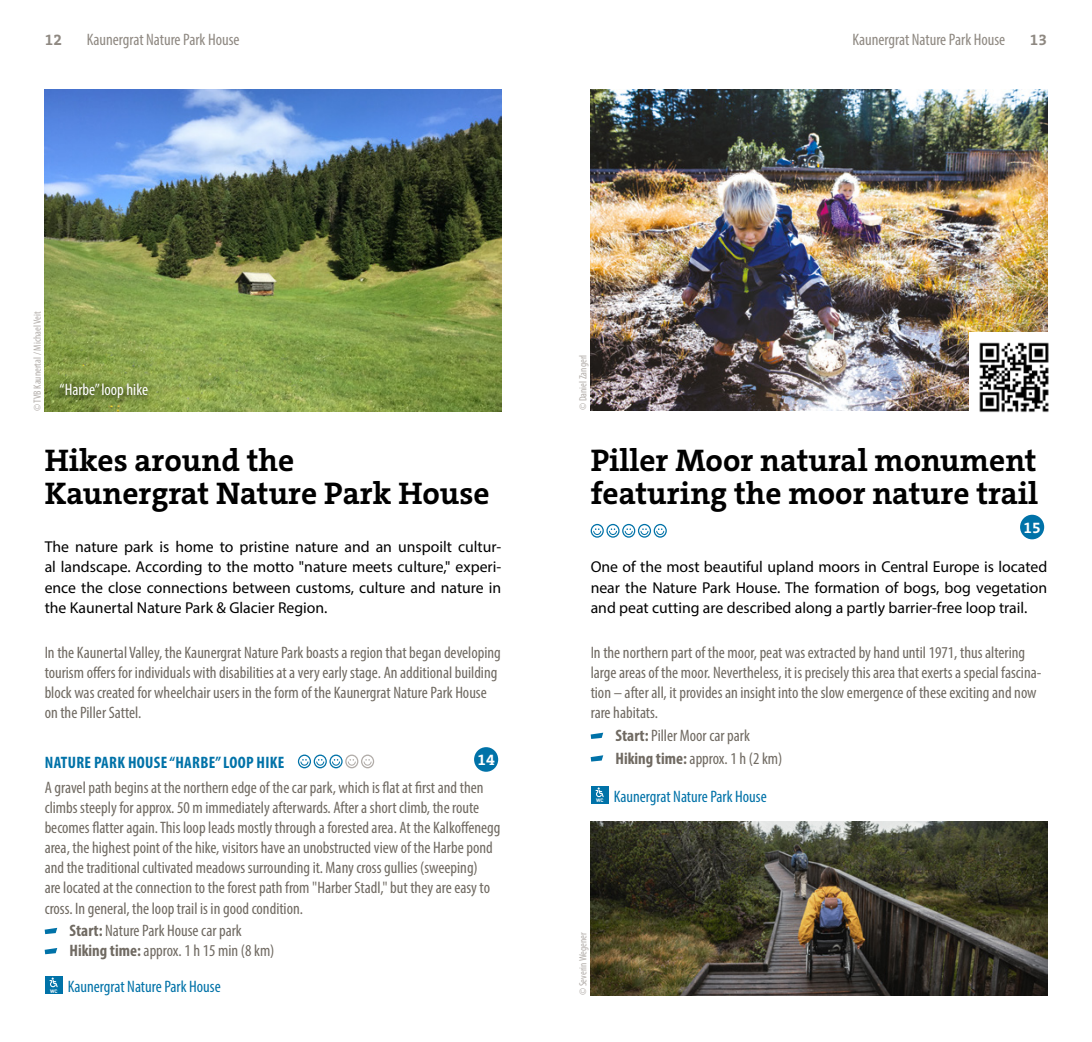
<style>
.page{position:relative;width:1092px;height:1042px;background:#fff}
.page>*{position:absolute;margin:0;border:0;box-sizing:border-box;transform-origin:0 0}
.t1{font:700 31.5px/33.2px "The Serif C5";color:#000}
.t2{font:condensed 16.62px/20.1px "Myriad Pro";color:#706a62}
.t3{font:condensed 16.62px "Myriad Pro";color:#0072a8}
.t4{font:condensed 16.62px "Myriad Pro";color:#8f8982}
.t5{font:700 condensed 16.62px "Myriad Pro";letter-spacing:.02em;color:#0072a8}
.t6{font:condensed 16.62px "Myriad Pro";color:#fff}
.t7{font:15.75px/20.1px "Myriad Pro";color:#000;text-align:justify}
.t8{font:700 15.75px "The Serif C5";color:#fff}
.t9{font:700 15.75px "The Serif C5";color:#8f8982}
.t10{font:condensed 10.5px "Myriad Pro";color:#b1aca8}
.t11{font:700 4.9px "DIN Pro";color:#fff}
.s1{font-weight:700}
</style>
<div class="page">
<img style="left:45px;top:89px;width:456px;height:322px">
<img style="left:590px;top:89px;width:457px;height:321px">
<div style="left:45px;top:976px;width:18px;height:18px;background:#0072a8"></div>
<svg style="left:50px;top:977px;width:8px;height:10px"></svg>
<svg style="left:590px;top:524px;width:76px;height:14px"></svg>
<div style="left:1019px;top:515px;width:25px;height:24px;background:#0072a8;border-radius:50%"></div>
<svg style="left:298px;top:754px;width:76px;height:14px"></svg>
<div style="left:474px;top:747px;width:24px;height:25px;background:#0072a8;border-radius:50%"></div>
<svg style="left:45px;top:928px;width:12px;height:6px"></svg>
<svg style="left:45px;top:948px;width:12px;height:6px"></svg>
<div style="left:590px;top:786px;width:18px;height:18px;background:#0072a8"></div>
<svg style="left:595px;top:787px;width:8px;height:10px"></svg>
<svg style="left:590px;top:732px;width:13px;height:7px"></svg>
<svg style="left:590px;top:755px;width:13px;height:6px"></svg>
<div style="left:51px;top:375px;width:106px;height:34px;background:#000;opacity:.79"></div>
<img style="left:969px;top:332px;width:80px;height:81px">
<img style="left:590px;top:821px;width:457px;height:174px">
<p class="t4" style="left:87px;top:29px;width:154px">Kaunergrat Nature Park House</p>
<p class="t4" style="left:852px;top:29px;width:154px">Kaunergrat Nature Park House</p>
<p class="t9" style="left:45px;top:29px;width:19px">12</p>
<p class="t9" style="left:1029px;top:29px;width:19px">13</p>
<p class="t10" style="left:31px;top:411px;width:101px;rotate:-90deg">© TVB Kaunertal / Michael Veit</p>
<p class="t6" style="left:60px;top:380px;width:90px">“Harbe” loop hike</p>
<h1 class="t1" style="left:45px;top:444px;width:446px">Hikes around the<br>Kaunergrat Nature Park House</h1>
<p class="t7" style="left:45px;top:537px;width:458px">The nature park is home to pristine nature and an unspoilt cultur&shy;al landscape. According to the motto "nature meets culture," experi&shy;ence the close connections between customs, culture and nature in the Kaunertal Nature Park &amp; Glacier Region.</p>
<p class="t2" style="left:45px;top:642px;width:457px">In the Kaunertal Valley, the Kaunergrat Nature Park boasts a region that began developing tourism offers for individuals with disabilities at a very early stage. An additional building block was created for wheelchair users in the form of the Kaunergrat Nature Park House on the Piller Sattel.</p>
<p class="t5" style="left:45px;top:752px;width:241px">NATURE PARK HOUSE “HARBE” LOOP HIKE</p>
<p class="t8" style="left:477px;top:750px;width:19px">14</p>
<p class="t2" style="left:45px;top:777px;width:457px">A gravel path begins at the northern edge of the car park, which is flat at first and then climbs steeply for approx. 50 m immediately afterwards. After a short climb, the route becomes flatter again. This loop leads mostly through a forested area. At the Kalkoffenegg area, the highest point of the hike, visitors have an unobstructed view of the Harbe pond and the traditional cultivated meadows surrounding it. Many cross gullies (sweeping)<br>are located at the connection to the forest path from "Harber Stadl," but they are easy to cross. In general, the loop trail is in good condition.</p>
<p class="t2" style="left:69px;top:920px;width:206px"><span class="s1">Start:</span> Nature Park House car park<br><span class="s1">Hiking time:</span> approx. 1 h 15 min (8 km)</p>
<p class="t11" style="left:50px;top:987px;width:9px">WC</p>
<p class="t3" style="left:68px;top:976px;width:154px">Kaunergrat Nature Park House</p>
<p class="t10" style="left:576px;top:410px;width:57px;rotate:-90deg">© Daniel Zangerl</p>
<h1 class="t1" style="left:590px;top:444px;width:449px">Piller Moor natural monument featuring the moor nature trail</h1>
<p class="t8" style="left:1023px;top:517px;width:19px">15</p>
<p class="t7" style="left:590px;top:557px;width:458px">One of the most beautiful upland moors in Central Europe is located near the Nature Park House. The formation of bogs, bog vegetation and peat cutting are described along a partly barrier-free loop trail.</p>
<p class="t2" style="left:590px;top:642px;width:452px">In the northern part of the moor, peat was extracted by hand until 1971, thus altering large areas of the moor. Nevertheless, it is precisely this area that exerts a special fascina&shy;tion – after all, it provides an insight into the slow emergence of these exciting and now rare habitats.</p>
<p class="t2" style="left:615px;top:724px;width:168px;line-height:22.6px"><span class="s1">Start:</span> Piller Moor car park<br><span class="s1">Hiking time:</span> approx. 1 h (2 km)</p>
<p class="t11" style="left:596px;top:797px;width:9px">WC</p>
<p class="t3" style="left:613px;top:786px;width:154px">Kaunergrat Nature Park House</p>
<p class="t10" style="left:576px;top:995px;width:64px;rotate:-90deg">© Severin Wegener</p>
</div>
